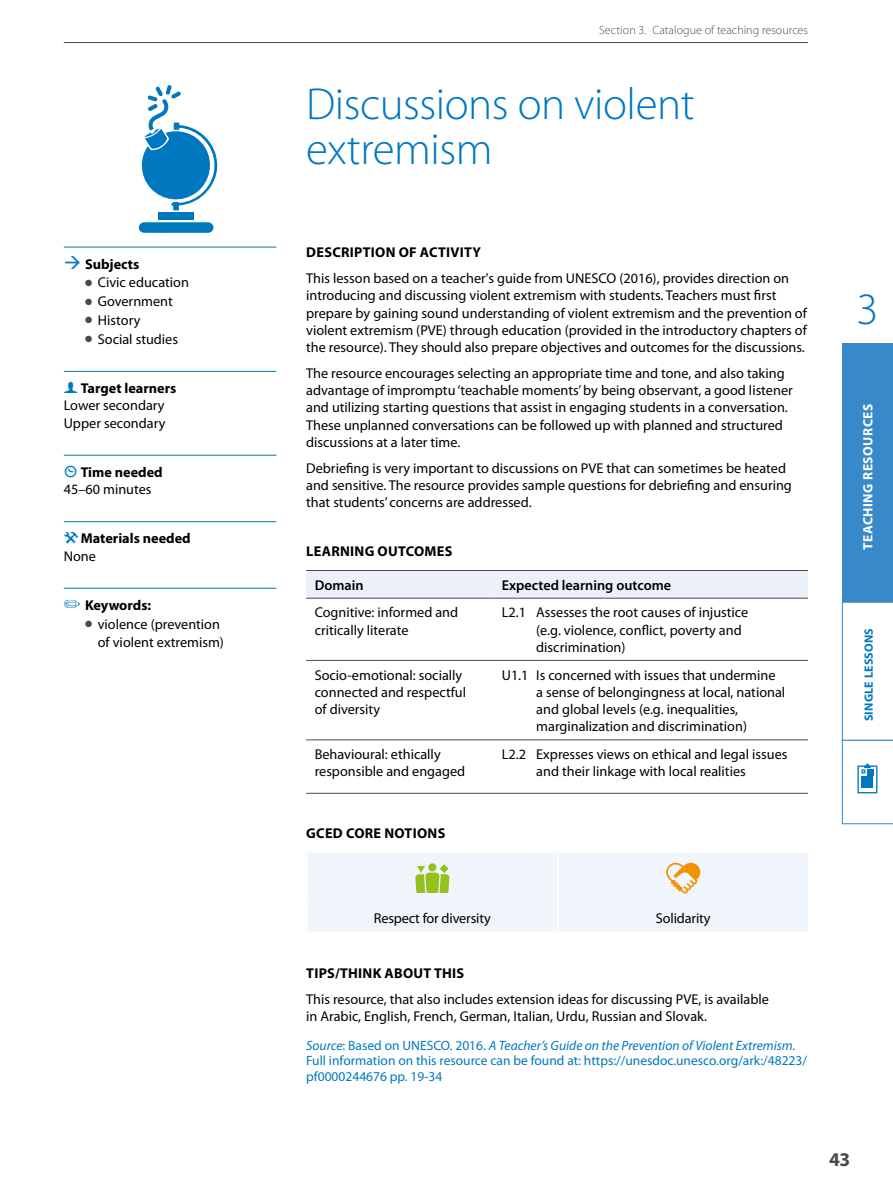
<style>
.page{position:relative;width:893px;height:1191px;background:#fff}
.page>*{position:absolute;margin:0;border:0;box-sizing:border-box;transform-origin:0 0}
.t1{font:300 45px/45px "Myriad Pro";letter-spacing:-.01em;color:#0078bf}
.t2{font:700 19.5px "Myriad Pro";color:#4a4a49}
.t3{font:14.25px/17.2px "Myriad Pro";color:#000}
.t4{font:700 14.25px "Myriad Pro";letter-spacing:.02em;color:#000}
.t5{font:700 14.25px/17.2px "Myriad Pro";color:#000}
.t6{font:600 14.25px "Myriad Pro";color:#000}
.t7{font:700 14.25px "Myriad Pro";letter-spacing:-.005em;color:#000}
.t8{font:13.5px/15.8px "Myriad Pro";color:#0078bf}
.t9{font:700 13.5px "Myriad Pro";letter-spacing:.04em;color:#fff}
.t10{font:300 12px "Myriad Pro";letter-spacing:.005em;color:#4a4a49}
.t11{font:700 12px "Myriad Pro";letter-spacing:.02em;color:#0078bf}
.s1{color:#0078bf}
.s2{color:#4a4a49}
.s3{font-family:"Modern Pictograms";font-size:18px;color:#0078bf}
.s4{font-weight:700}
.s5{font-family:"Modern Pictograms";font-weight:400;font-size:18px;color:#0078bf}
.s6{font-weight:400}
.s7{font-style:italic}
</style>
<div class="page">
<div style="left:842px;top:343px;width:51px;height:259px;background:#3889c9"></div>
<svg style="left:842px;top:602px;width:51px;height:222px"></svg>
<hr style="left:64px;top:42px;width:744px;height:1px;background:#4a4a49">
<hr style="left:64px;top:247px;width:212px;height:1px;background:#0078bf">
<hr style="left:64px;top:371px;width:212px;height:1px;background:#0078bf">
<hr style="left:64px;top:455px;width:212px;height:1px;background:#0078bf">
<hr style="left:64px;top:521px;width:212px;height:1px;background:#0078bf">
<hr style="left:64px;top:588px;width:212px;height:1px;background:#0078bf">
<div style="left:306px;top:571px;width:502px;height:27px;background:#ecf0fa"></div>
<hr style="left:306px;top:660px;width:187px;height:1px;background:#4a4a49">
<hr style="left:493px;top:660px;width:315px;height:1px;background:#4a4a49">
<hr style="left:306px;top:739px;width:187px;height:1px;background:#4a4a49">
<hr style="left:493px;top:739px;width:315px;height:1px;background:#4a4a49">
<hr style="left:306px;top:793px;width:187px;height:1px;background:#4a4a49">
<hr style="left:493px;top:793px;width:315px;height:1px;background:#4a4a49">
<hr style="left:306px;top:598px;width:187px;height:1px;background:#4a4a49">
<hr style="left:493px;top:598px;width:315px;height:1px;background:#4a4a49">
<hr style="left:306px;top:570px;width:187px;height:1px;background:#4a4a49">
<hr style="left:493px;top:570px;width:315px;height:1px;background:#4a4a49">
<div style="left:308px;top:853px;width:500px;height:78px;background:#f0f4fb"></div>
<svg style="left:138px;top:222px;width:76px;height:11px"></svg>
<div style="left:158px;top:212px;width:36px;height:8px;background:#0078bf"></div>
<svg style="left:141px;top:85px;width:77px;height:125px"></svg>
<p class="t5" style="left:64px;top:255px;width:77px"><span class="s1">→</span> Subjects</p>
<p class="t3" style="left:85px;top:274px;width:105px"><span class="s2">●</span> Civic education</p>
<p class="t3" style="left:85px;top:292px;width:89px"><span class="s2">●</span> Government</p>
<p class="t3" style="left:85px;top:311px;width:57px"><span class="s2">●</span> History</p>
<p class="t3" style="left:85px;top:330px;width:95px"><span class="s2">●</span> Social studies</p>
<p class="t3" style="left:64px;top:379px;width:114px"><span class="s3">f</span> <span class="s4">Target learners<br></span>Lower secondary<br>Upper secondary</p>
<p class="t3" style="left:64px;top:463px;width:100px"><span class="s3">{</span> <span class="s4">Time needed<br></span>45–60 minutes</p>
<p class="t5" style="left:64px;top:529px;width:128px"><span class="s5">(</span>Materials needed<br><span class="s6">None</span></p>
<p class="t7" style="left:64px;top:596px;width:89px"><span class="s1">✏</span> Keywords:</p>
<p class="t3" style="left:85px;top:614px;width:140px;line-height:18.8px;text-align:right"><span class="s2">●</span> violence (prevention of violent extremism)</p>
<p class="t10" style="left:599px;top:23px;width:210px">Section 3. Catalogue of teaching resources</p>
<h1 class="t1" style="left:306px;top:81px;width:390px">Discussions on violent extremism</h1>
<p class="t4" style="left:306px;top:243px;width:176px">DESCRIPTION OF ACTIVITY</p>
<p class="t3" style="left:306px;top:269px;width:502px">This lesson based on a teacher's guide from UNESCO (2016), provides direction on introducing and discussing violent extremism with students. Teachers must first prepare by gaining sound understanding of violent extremism and the prevention of violent extremism (PVE) through education (provided in the introductory chapters of the resource). They should also prepare objectives and outcomes for the discussions.</p>
<p class="t3" style="left:306px;top:364px;width:488px">The resource encourages selecting an appropriate time and tone, and also taking advantage of impromptu ‘teachable moments’ by being observant, a good listener and utilizing starting questions that assist in engaging students in a conversation.<br>These unplanned conversations can be followed up with planned and structured discussions at a later time.</p>
<p class="t3" style="left:306px;top:459px;width:487px">Debriefing is very important to discussions on PVE that can sometimes be heated and sensitive. The resource provides sample questions for debriefing and ensuring that students’ concerns are addressed.</p>
<p class="t4" style="left:306px;top:542px;width:148px">LEARNING OUTCOMES</p>
<p class="t6" style="left:315px;top:576px;width:50px">Domain</p>
<p class="t6" style="left:502px;top:576px;width:171px">Expected learning outcome</p>
<p class="t3" style="left:315px;top:604px;width:145px">Cognitive: informed and critically literate</p>
<p class="t3" style="left:536px;top:604px;width:214px;text-indent:-34px">L2.1 Assesses the root causes of injustice (e.g. violence, conflict, poverty and discrimination)</p>
<p class="t3" style="left:315px;top:666px;width:153px">Socio-emotional: socially connected and respectful of diversity</p>
<p class="t3" style="left:536px;top:666px;width:251px;text-indent:-34px">U1.1 Is concerned with issues that undermine a sense of belongingness at local, national and global levels (e.g. inequalities, marginalization and discrimination)</p>
<p class="t3" style="left:315px;top:745px;width:152px">Behavioural: ethically responsible and engaged</p>
<p class="t3" style="left:502px;top:745px;width:287px;text-align:center">L2.2 Expresses views on ethical and legal issues and their linkage with local realities</p>
<p class="t4" style="left:306px;top:824px;width:141px">GCED CORE NOTIONS</p>
<h1 class="t1" style="left:856px;top:286px;width:23px">3</h1>
<p class="t9" style="left:859px;top:550px;width:148px;rotate:-90deg">TEACHING RESOURCES</p>
<p class="t11" style="left:861px;top:721px;width:95px;rotate:-90deg">SINGLE LESSONS</p>
<p class="t3" style="left:374px;top:909px;width:119px">Respect for diversity</p>
<p class="t3" style="left:656px;top:909px;width:56px">Solidarity</p>
<p class="t4" style="left:306px;top:964px;width:159px">TIPS/THINK ABOUT THIS</p>
<p class="t3" style="left:306px;top:990px;width:464px">This resource, that also includes extension ideas for discussing PVE, is available in Arabic, English, French, German, Italian, Urdu, Russian and Slovak.</p>
<p class="t8" style="left:306px;top:1037px;width:502px"><span class="s7">Source</span>: Based on UNESCO. 2016. <span class="s7">A Teacher’s Guide on the Prevention of Violent Extremism.<br></span>Full information on this resource can be found at: https://unesdoc.unesco.org/ark:/48223/ pf0000244676 pp. 19-34</p>
<h2 class="t2" style="left:829px;top:1147px;width:23px">43</h2>
</div>
